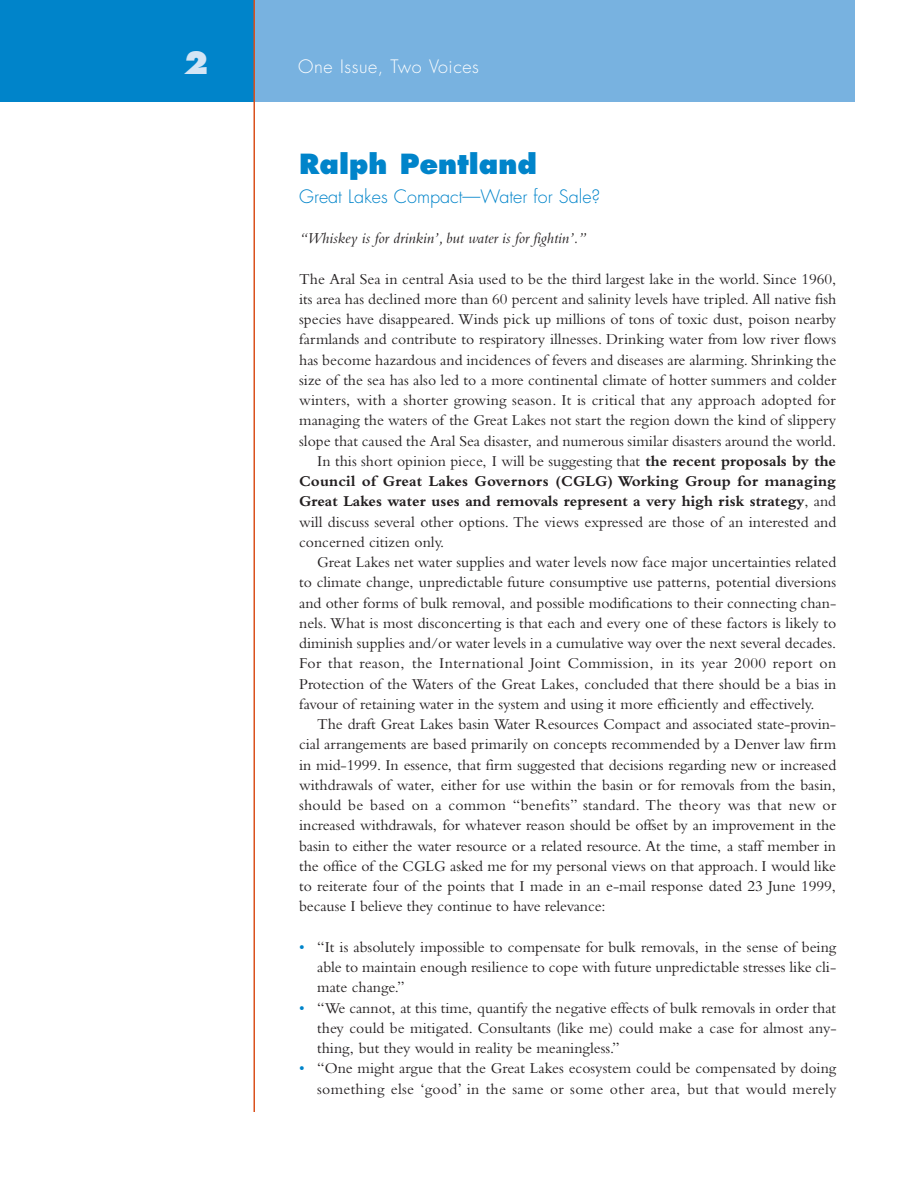
<style>
.page{position:relative;width:918px;height:1188px;background:#fff}
.page>*{position:absolute;margin:0;border:0;box-sizing:border-box;transform-origin:0 0}
.t1{font:800 30px "Futura";color:#d4e5f5}
.t2{font:800 27px "Futura";color:#0084ca}
.t3{font:300 18px "Futura";color:#0084ca}
.t4{font:300 18px "Futura";letter-spacing:.03em;color:#fff}
.t5{font:15.75px/20.2px "Bembo";color:#231f20;text-align:justify}
.t6{font:700 15.75px "Bembo";color:#231f20}
.t7{font:15.75px "Bembo";letter-spacing:.02em;color:#231f20}
.t8{font:italic 15.75px "Bembo";color:#231f20}
.s1{font-weight:700}
.s2{font-weight:400}
.s3{color:#0084ca}
</style>
<div class="page">
<div style="left:0;top:0;width:854px;height:101px;background:#78b2e0"></div>
<div style="left:0;top:0;width:255px;height:101px;background:#0084ca"></div>
<hr style="left:253px;top:0;width:2px;height:1112px;background:#da511d">
<h1 class="t1" style="left:184px;top:50px;width:26px">2</h1>
<p class="t4" style="left:298px;top:58px;width:182px">One Issue, Two Voices</p>
<h2 class="t2" style="left:299px;top:152px;width:239px">Ralph Pentland</h2>
<p class="t3" style="left:299px;top:188px;width:303px">Great Lakes Compact—Water for Sale?</p>
<p class="t8" style="left:299px;top:233px;width:289px">“Whiskey is for drinkin’, but water is for fightin’.”</p>
<p class="t5" style="left:299px;top:270px;width:539px">The Aral Sea in central Asia used to be the third largest lake in the world. Since 1960,</p>
<p class="t5" style="left:299px;top:290px;width:539px">its area has declined more than 60 percent and salinity levels have tripled. All native fish</p>
<p class="t5" style="left:299px;top:311px;width:539px">species have disappeared. Winds pick up millions of tons of toxic dust, poison nearby</p>
<p class="t5" style="left:299px;top:331px;width:539px">farmlands and contribute to respiratory illnesses. Drinking water from low river flows</p>
<p class="t5" style="left:299px;top:351px;width:539px">has become hazardous and incidences of fevers and diseases are alarming. Shrinking the</p>
<p class="t5" style="left:299px;top:371px;width:539px">size of the sea has also led to a more continental climate of hotter summers and colder</p>
<p class="t5" style="left:299px;top:392px;width:538px">winters, with a shorter growing season. It is critical that any approach adopted for</p>
<p class="t5" style="left:299px;top:412px;width:539px">managing the waters of the Great Lakes not start the region down the kind of slippery</p>
<p class="t5" style="left:299px;top:432px;width:539px">slope that caused the Aral Sea disaster, and numerous similar disasters around the world.</p>
<p class="t5" style="left:317px;top:452px;width:520px">In this short opinion piece, I will be suggesting that <span class="s1">the recent proposals by the</span></p>
<p class="t6" style="left:299px;top:476px;width:538px">Council of Great Lakes Governors (CGLG) Working Group for managing</p>
<p class="t6" style="left:299px;top:496px;width:539px">Great Lakes water uses and removals represent a very high risk strategy<span class="s2">, and</span></p>
<p class="t5" style="left:299px;top:513px;width:539px">will discuss several other options. The views expressed are those of an interested and</p>
<p class="t5" style="left:299px;top:533px;width:147px">concerned citizen only.</p>
<p class="t5" style="left:317px;top:554px;width:521px">Great Lakes net water supplies and water levels now face major uncertainties related</p>
<p class="t5" style="left:299px;top:574px;width:539px">to climate change, unpredictable future consumptive use patterns, potential diversions</p>
<p class="t5" style="left:299px;top:594px;width:539px">and other forms of bulk removal, and possible modifications to their connecting chan-</p>
<p class="t5" style="left:299px;top:614px;width:539px">nels. What is most disconcerting is that each and every one of these factors is likely to</p>
<p class="t5" style="left:299px;top:635px;width:539px">diminish supplies and/or water levels in a cumulative way over the next several decades.</p>
<p class="t7" style="left:299px;top:658px;width:539px">For that reason, the International Joint Commission, in its year 2000 report on</p>
<p class="t5" style="left:299px;top:675px;width:539px">Protection of the Waters of the Great Lakes, concluded that there should be a bias in</p>
<p class="t5" style="left:299px;top:695px;width:517px">favour of retaining water in the system and using it more efficiently and effectively.</p>
<p class="t5" style="left:317px;top:716px;width:520px">The draft Great Lakes basin Water Resources Compact and associated state-provin-</p>
<p class="t5" style="left:299px;top:736px;width:539px">cial arrangements are based primarily on concepts recommended by a Denver law firm</p>
<p class="t5" style="left:299px;top:756px;width:539px">in mid-1999. In essence, that firm suggested that decisions regarding new or increased</p>
<p class="t5" style="left:299px;top:776px;width:538px">withdrawals of water, either for use within the basin or for removals from the basin,</p>
<p class="t5" style="left:299px;top:797px;width:539px">should be based on a common “benefits” standard. The theory was that new or</p>
<p class="t5" style="left:299px;top:817px;width:538px">increased withdrawals, for whatever reason should be offset by an improvement in the</p>
<p class="t5" style="left:299px;top:837px;width:538px">basin to either the water resource or a related resource. At the time, a staff member in</p>
<p class="t5" style="left:299px;top:857px;width:538px">the office of the CGLG asked me for my personal views on that approach. I would like</p>
<p class="t5" style="left:299px;top:878px;width:538px">to reiterate four of the points that I made in an e-mail response dated 23 June 1999,</p>
<p class="t5" style="left:299px;top:898px;width:308px">because I believe they continue to have relevance:</p>
<p class="t5" style="left:317px;top:938px;width:521px;text-indent:-18px"><span class="s3">•</span> “It is absolutely impossible to compensate for bulk removals, in the sense of being able to maintain enough resilience to cope with future unpredictable stresses like cli&shy;mate change.”</p>
<p class="t5" style="left:317px;top:999px;width:521px;text-indent:-18px"><span class="s3">•</span> “We cannot, at this time, quantify the negative effects of bulk removals in order that they could be mitigated. Consultants (like me) could make a case for almost any&shy;thing, but they would in reality be meaningless.”</p>
<p class="t5" style="left:299px;top:1060px;width:539px;text-align:right"><span class="s3">•</span> “One might argue that the Great Lakes ecosystem could be compensated by doing something else ‘good’ in the same or some other area, but that would merely</p>
</div>
